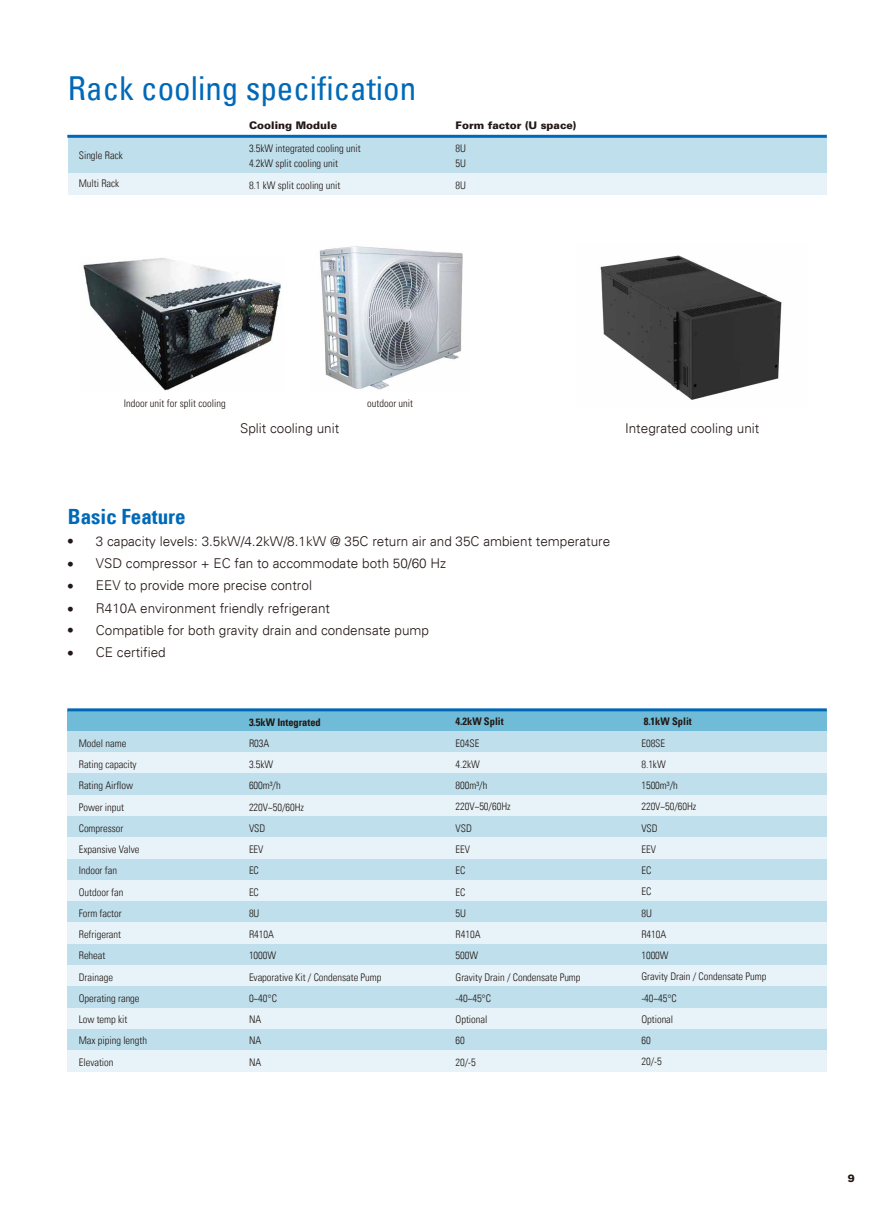
<style>
.page{position:relative;width:893px;height:1212px;background:#fff}
.page>*{position:absolute;margin:0;border:0;box-sizing:border-box;transform-origin:0 0}
.t1{font:condensed 33px "Univers LT";color:#0069b7}
.t2{font:700 condensed 21px "Univers LT";color:#0069b7}
.t3{font:300 13.5px/22.2px "Univers LT";color:#221815}
.t4{font:700 13.5px/22.4px "Univers LT Pro 65";color:#221815;text-align:justify}
.t5{font:300 condensed 10.5px/21.3px "Univers LT";letter-spacing:-.005em;color:#221815}
.t6{font:300 condensed 10.5px "Univers LT Std";color:#221815}
.t7{font:700 condensed 10.5px "Univers LT";letter-spacing:-.005em;color:#221815}
.t8{font:900 10.5px "Univers LT";color:#221815}
</style>
<div class="page">
<div style="left:68px;top:136px;width:759px;height:37px;background:#bfdfec"></div>
<div style="left:68px;top:173px;width:759px;height:21px;background:#e7f3f9"></div>
<hr style="left:67px;top:135px;width:760px;height:3px;background:#0069b7">
<div style="left:67px;top:710px;width:760px;height:21px;background:#70bcd8"></div>
<div style="left:67px;top:731px;width:760px;height:21px;background:#bfdfec"></div>
<div style="left:67px;top:752px;width:760px;height:22px;background:#e7f3f9"></div>
<div style="left:67px;top:774px;width:760px;height:21px;background:#bfdfec"></div>
<div style="left:67px;top:795px;width:760px;height:21px;background:#e7f3f9"></div>
<div style="left:67px;top:816px;width:760px;height:21px;background:#bfdfec"></div>
<div style="left:67px;top:837px;width:760px;height:22px;background:#e7f3f9"></div>
<div style="left:67px;top:859px;width:760px;height:21px;background:#bfdfec"></div>
<div style="left:67px;top:880px;width:760px;height:21px;background:#e7f3f9"></div>
<div style="left:67px;top:901px;width:760px;height:22px;background:#bfdfec"></div>
<div style="left:67px;top:923px;width:760px;height:21px;background:#e7f3f9"></div>
<div style="left:67px;top:944px;width:760px;height:21px;background:#bfdfec"></div>
<div style="left:67px;top:965px;width:760px;height:21px;background:#e7f3f9"></div>
<div style="left:67px;top:986px;width:760px;height:22px;background:#bfdfec"></div>
<div style="left:67px;top:1008px;width:760px;height:21px;background:#e7f3f9"></div>
<div style="left:67px;top:1029px;width:760px;height:21px;background:#bfdfec"></div>
<div style="left:67px;top:1050px;width:760px;height:22px;background:#e7f3f9"></div>
<hr style="left:67px;top:708px;width:760px;height:3px;background:#0069b7">
<img style="left:83px;top:258px;width:198px;height:133px">
<img style="left:319px;top:246px;width:144px;height:144px">
<img style="left:600px;top:255px;width:182px;height:145px">
<h1 class="t1" style="left:68px;top:67px;width:350px">Rack cooling specification</h1>
<p class="t5" style="left:79px;top:145px;width:45px">Single Rack</p>
<p class="t5" style="left:79px;top:173px;width:42px">Multi Rack</p>
<p class="t8" style="left:249px;top:118px;width:90px">Cooling Module</p>
<p class="t8" style="left:456px;top:118px;width:122px">Form factor (U space)</p>
<p class="t5" style="left:249px;top:141px;width:113px;line-height:15.3px">3.5kW integrated cooling unit<br>4.2kW split cooling unit</p>
<p class="t5" style="left:249px;top:174px;width:93px">8.1 kW split cooling unit</p>
<p class="t5" style="left:456px;top:141px;width:12px;line-height:15.3px">8U<br>5U</p>
<p class="t5" style="left:456px;top:174px;width:12px">8U</p>
<p class="t6" style="left:124px;top:396px;width:104px">Indoor unit for split cooling</p>
<p class="t6" style="left:367px;top:396px;width:48px">outdoor unit</p>
<p class="t3" style="left:240px;top:417px;width:101px">Split cooling unit</p>
<p class="t3" style="left:625px;top:417px;width:136px">Integrated cooling unit</p>
<h2 class="t2" style="left:68px;top:503px;width:119px">Basic Feature</h2>
<p class="t4" style="left:68px;top:530px;width:6px">• • • • • •</p>
<p class="t3" style="left:96px;top:530px;width:516px">3 capacity levels: 3.5kW/4.2kW/8.1kW @ 35C return air and 35C ambient temperature VSD compressor + EC fan to accommodate both 50/60 Hz<br>EEV to provide more precise control<br>R410A environment friendly refrigerant<br>Compatible for both gravity drain and condensate pump<br>CE certified</p>
<p class="t5" style="left:79px;top:732px;width:70px">Model name<br>Rating capacity<br>Rating Airflow<br>Power input<br>Compressor<br>Expansive Valve<br>Indoor fan<br>Outdoor fan<br>Form factor<br>Refrigerant<br>Reheat<br>Drainage<br>Operating range<br>Low temp kit<br>Max piping length<br>Elevation</p>
<p class="t7" style="left:249px;top:715px;width:73px">3.5kW Integrated</p>
<p class="t5" style="left:249px;top:732px;width:134px">R03A<br>3.5kW<br>600m³/h<br>220V~50/60Hz<br>VSD<br>EEV<br>EC<br>EC<br>8U<br>R410A<br>1000W<br>Evaporative Kit / Condensate Pump<br>0~40°C<br>NA<br>NA<br>NA</p>
<p class="t7" style="left:456px;top:715px;width:50px">4.2kW Split</p>
<p class="t5" style="left:456px;top:732px;width:127px">E04SE<br>4.2kW<br>800m³/h<br>220V~50/60Hz<br>VSD<br>EEV<br>EC<br>EC<br>5U<br>R410A<br>500W<br>Gravity Drain / Condensate Pump -40~45°C<br>Optional<br>60<br>20/-5</p>
<p class="t7" style="left:644px;top:715px;width:50px">8.1kW Split</p>
<p class="t5" style="left:641px;top:732px;width:127px">E08SE<br>8.1kW<br>1500m³/h<br>220V~50/60Hz<br>VSD<br>EEV<br>EC<br>EC<br>8U<br>R410A<br>1000W<br>Gravity Drain / Condensate Pump -40~45°C<br>Optional<br>60<br>20/-5</p>
<p class="t8" style="left:848px;top:1172px;width:9px">9</p>
</div>
